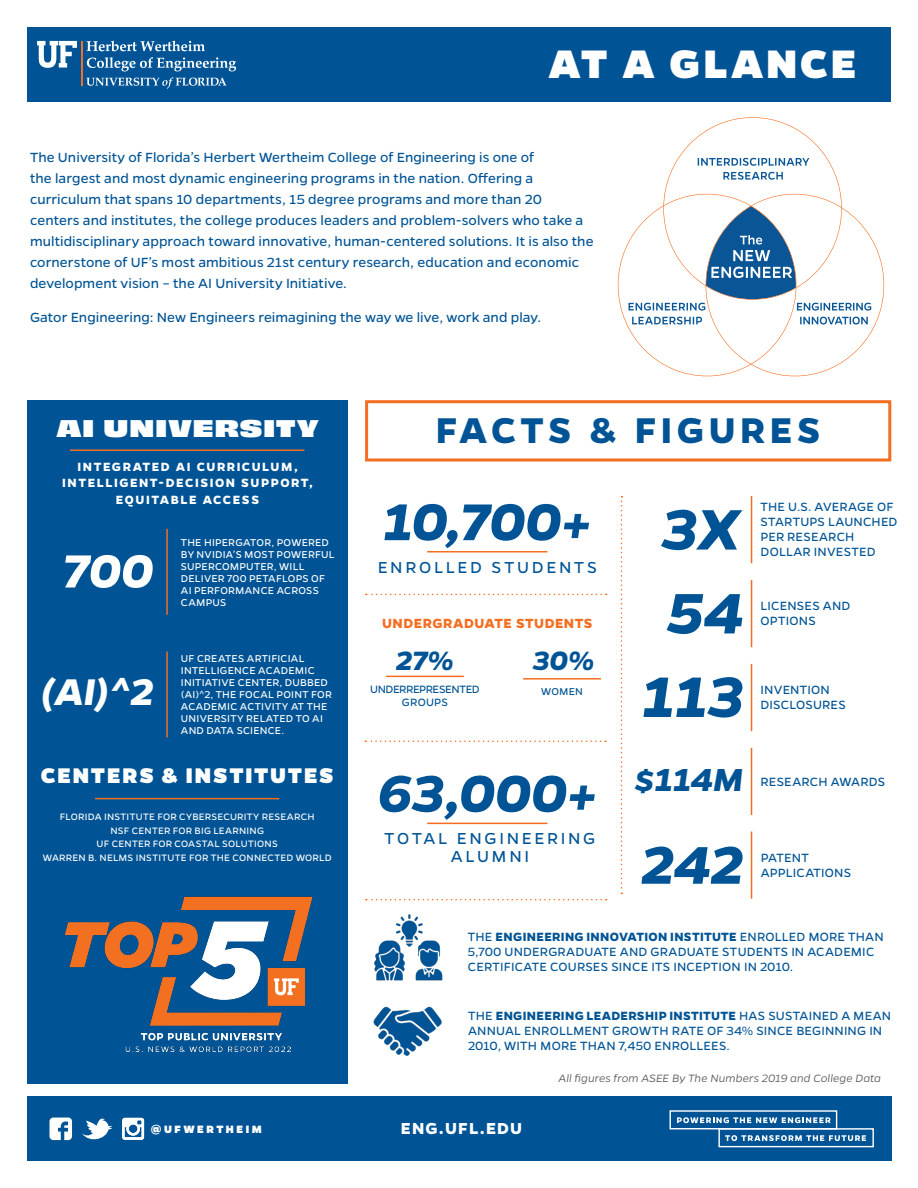
<style>
.page{position:relative;width:918px;height:1188px;background:#fff}
.page>*{position:absolute;margin:0;border:0;box-sizing:border-box;transform-origin:0 0}
.t1{font:italic 700 64.5px "Gentona";color:#005495}
.t2{font:italic 700 60px "Gentona";color:#005495}
.t3{font:italic 700 58.5px "Gentona";letter-spacing:-.01em;color:#005495}
.t4{font:italic 700 52.5px "Gentona";color:#fff}
.t5{font:800 45px "Gentona";letter-spacing:.075em;color:#fff}
.t6{font:italic 700 42px "Gentona";color:#fff}
.t7{font:700 40.5px "Gentona";letter-spacing:.11em;color:#005495}
.t8{font:italic 700 36px "Gentona";color:#005495}
.t9{font:italic 700 30px "Gentona";color:#005495}
.H2_Quadon_24_pt{font:800 24px "Gentona";letter-spacing:.08em;color:#fff}
.t10{font:22.5px "Obviously Wide Blck";letter-spacing:.05em;color:#fff}
.H2_Quadon_24_pt-2{font:18px/18px "Gentona";letter-spacing:.15em;color:#005495;text-align:center}
.t11{font:700 18px "Gentona";letter-spacing:.06em;color:#fff}
.H2_Quadon_24_pt-3{font:15px/21px "Gentona";letter-spacing:.005em;color:#005495}
.t12{font:700 15px "Gentona";letter-spacing:.035em;color:#f36e21}
.H2_Quadon_24_pt-4{font:13.5px/15px "Gentona";letter-spacing:.015em;color:#005495}
.t13{font:700 13.5px/16.2px "Gentona";letter-spacing:.115em;color:#fff;text-align:center}
.t14{font:italic 300 12px "Gentona";letter-spacing:.01em;color:#57585a}
.H2_Quadon_24_pt-5{font:12px/13.5px "Gentona";letter-spacing:-.025em;color:#005495;text-align:center}
.Pull_Quote{font:800 12px "Gentona";letter-spacing:.21em;color:#fff}
.H2_Quadon_24_pt-6{font:11.25px/12px "Gentona";letter-spacing:.02em;color:#fff}
.H2_Quadon_24_pt-7{font:11.25px "Gentona";letter-spacing:.015em;color:#005495}
.H2_Quadon_24_pt-8{font:10.5px "Gentona";letter-spacing:.025em;color:#fff}
.s1{font-weight:700}
</style>
<div class="page">
<div style="left:27px;top:1097px;width:864px;height:64px;background:#005495"></div>
<div style="left:27px;top:27px;width:864px;height:74px;background:#005495"></div>
<hr style="left:81px;top:41px;width:1px;height:45px;background:#f36e21">
<svg style="left:37px;top:41px;width:40px;height:27px"></svg>
<svg style="left:87px;top:41px;width:118px;height:10px"></svg>
<svg style="left:87px;top:57px;width:149px;height:14px"></svg>
<svg style="left:86px;top:77px;width:141px;height:12px"></svg>
<svg style="left:50px;top:1118px;width:22px;height:22px"></svg>
<svg style="left:82px;top:1118px;width:30px;height:22px"></svg>
<svg style="left:122px;top:1118px;width:22px;height:22px"></svg>
<div style="left:27px;top:400px;width:321px;height:684px;background:#005495"></div>
<svg style="left:618px;top:117px;width:266px;height:259px"></svg>
<hr style="left:427px;top:551px;width:120px;height:2px;background:#f36e21">
<hr style="left:70px;top:450px;width:234px;height:1px;background:#f36e21">
<svg style="left:621px;top:496px;width:1px;height:398px"></svg>
<div style="left:365px;top:400px;width:526px;height:62px;border:3px solid #f36e21"></div>
<svg style="left:677px;top:1117px;width:154px;height:6px"></svg>
<div style="left:718px;top:1128px;width:156px;height:19px;border:1px solid #fff"></div>
<svg style="left:725px;top:1135px;width:141px;height:6px"></svg>
<svg style="left:366px;top:594px;width:241px;height:1px"></svg>
<hr style="left:386px;top:676px;width:78px;height:1px;background:#f36e21">
<hr style="left:523px;top:678px;width:78px;height:2px;background:#f36e21">
<svg style="left:365px;top:741px;width:241px;height:1px"></svg>
<svg style="left:366px;top:899px;width:241px;height:1px"></svg>
<hr style="left:427px;top:823px;width:120px;height:1px;background:#f36e21">
<img style="left:64px;top:896px;width:249px;height:156px">
<hr style="left:751px;top:496px;width:1px;height:67px;background:#f36e21">
<hr style="left:751px;top:580px;width:1px;height:67px;background:#f36e21">
<hr style="left:751px;top:664px;width:1px;height:67px;background:#f36e21">
<hr style="left:751px;top:832px;width:1px;height:67px;background:#f36e21">
<hr style="left:751px;top:748px;width:1px;height:67px;background:#f36e21">
<hr style="left:166px;top:529px;width:2px;height:86px;background:#f36e21">
<hr style="left:95px;top:798px;width:184px;height:1px;background:#f36e21">
<hr style="left:166px;top:652px;width:2px;height:85px;background:#f36e21">
<img style="left:374px;top:914px;width:69px;height:67px">
<img style="left:373px;top:1006px;width:69px;height:50px">
<p class="t5" style="left:549px;top:38px;width:309px">AT A GLANCE</p>
<p class="H2_Quadon_24_pt-3" style="left:30px;top:147px;width:565px">The University of Florida’s Herbert Wertheim College of Engineering is one of<br>the largest and most dynamic engineering programs in the nation. Offering a curriculum that spans 10 departments, 15 degree programs and more than 20 centers and institutes, the college produces leaders and problem-solvers who take a multidisciplinary approach toward innovative, human-centered solutions. It is also the cornerstone of UF’s most ambitious 21st century research, education and economic development vision – the AI University Initiative.</p>
<p class="H2_Quadon_24_pt-3" style="left:30px;top:307px;width:513px">Gator Engineering: New Engineers reimagining the way we live, work and play.</p>
<p class="t10" style="left:56px;top:409px;width:264px">AI UNIVERSITY</p>
<p class="t7" style="left:436px;top:407px;width:386px">FACTS &amp; FIGURES</p>
<p class="t13" style="left:62px;top:459px;width:252px">INTEGRATED AI CURRICULUM,<br>INTELLIGENT-DECISION SUPPORT,<br>EQUITABLE ACCESS</p>
<p class="t4" style="left:63px;top:541px;width:92px">700</p>
<p class="t6" style="left:40px;top:667px;width:114px">(AI)^2</p>
<p class="H2_Quadon_24_pt-6" style="left:181px;top:536px;width:155px">THE HIPERGATOR, POWERED<br>BY NVIDIA’S MOST POWERFUL<br>SUPERCOMPUTER, WILL<br>DELIVER 700 PETAFLOPS OF<br>AI PERFORMANCE ACROSS<br>CAMPUS</p>
<p class="H2_Quadon_24_pt-6" style="left:181px;top:652px;width:152px">UF CREATES ARTIFICIAL<br>INTELLIGENCE ACADEMIC<br>INITIATIVE CENTER, DUBBED (AI)^2, THE FOCAL POINT FOR<br>ACADEMIC ACTIVITY AT THE<br>UNIVERSITY RELATED TO AI<br>AND DATA SCIENCE.</p>
<p class="H2_Quadon_24_pt" style="left:41px;top:761px;width:294px">CENTERS &amp; INSTITUTES</p>
<p class="H2_Quadon_24_pt-8" style="left:60px;top:811px;width:256px">FLORIDA INSTITUTE FOR CYBERSECURITY RESEARCH</p>
<p class="H2_Quadon_24_pt-8" style="left:110px;top:824px;width:155px">NSF CENTER FOR BIG LEARNING</p>
<p class="H2_Quadon_24_pt-8" style="left:97px;top:838px;width:183px">UF CENTER FOR COASTAL SOLUTIONS</p>
<p class="H2_Quadon_24_pt-8" style="left:43px;top:852px;width:290px">WARREN B. NELMS INSTITUTE FOR THE CONNECTED WORLD</p>
<p class="t3" style="left:383px;top:488px;width:209px">10,700+</p>
<p class="H2_Quadon_24_pt-2" style="left:378px;top:558px;width:221px">ENROLLED STUDENTS</p>
<p class="t12" style="left:382px;top:614px;width:212px">UNDERGRADUATE STUDENTS</p>
<p class="t9" style="left:533px;top:643px;width:63px">30%</p>
<p class="H2_Quadon_24_pt-7" style="left:541px;top:685px;width:43px">WOMEN</p>
<p class="t9" style="left:396px;top:643px;width:59px">27%</p>
<p class="H2_Quadon_24_pt-5" style="left:370px;top:682px;width:111px">UNDERREPRESENTED<br>GROUPS</p>
<p class="t3" style="left:378px;top:760px;width:221px">63,000+</p>
<p class="H2_Quadon_24_pt-2" style="left:385px;top:830px;width:212px">TOTAL ENGINEERING<br>ALUMNI</p>
<p class="t1" style="left:662px;top:492px;width:80px">3X</p>
<p class="t1" style="left:667px;top:576px;width:78px">54</p>
<p class="H2_Quadon_24_pt-4" style="left:761px;top:499px;width:138px">THE U.S. AVERAGE OF<br>STARTUPS LAUNCHED<br>PER RESEARCH</p>
<p class="H2_Quadon_24_pt-4" style="left:761px;top:544px;width:117px">DOLLAR INVESTED</p>
<p class="H2_Quadon_24_pt-4" style="left:761px;top:599px;width:91px">LICENSES AND</p>
<p class="H2_Quadon_24_pt-4" style="left:761px;top:614px;width:57px">OPTIONS</p>
<p class="t1" style="left:642px;top:659px;width:103px">113</p>
<p class="H2_Quadon_24_pt-4" style="left:761px;top:683px;width:87px">INVENTION<br>DISCLOSURES</p>
<p class="t8" style="left:635px;top:758px;width:110px">$114M</p>
<p class="H2_Quadon_24_pt-4" style="left:761px;top:774px;width:126px">RESEARCH AWARDS</p>
<p class="t2" style="left:642px;top:830px;width:103px">242</p>
<p class="H2_Quadon_24_pt-4" style="left:761px;top:850px;width:92px">PATENT<br>APPLICATIONS</p>
<p class="H2_Quadon_24_pt-4" style="left:468px;top:929px;width:417px">THE <span class="s1">ENGINEERING INNOVATION INSTITUTE</span> ENROLLED MORE THAN<br>5,700 UNDERGRADUATE AND GRADUATE STUDENTS IN ACADEMIC<br>CERTIFICATE COURSES SINCE ITS INCEPTION IN 2010.</p>
<p class="H2_Quadon_24_pt-4" style="left:468px;top:1009px;width:425px">THE <span class="s1">ENGINEERING LEADERSHIP INSTITUTE</span> HAS SUSTAINED A MEAN<br>ANNUAL ENROLLMENT GROWTH RATE OF 34% SINCE BEGINNING IN<br>2010, WITH MORE THAN 7,450 ENROLLEES.</p>
<p class="t14" style="left:559px;top:1072px;width:324px">All figures from ASEE By The Numbers 2019 and College Data</p>
<p class="Pull_Quote" style="left:151px;top:1122px;width:112px">@UFWERTHEIM</p>
<p class="t11" style="left:401px;top:1118px;width:123px">ENG.UFL.EDU</p>
</div>
